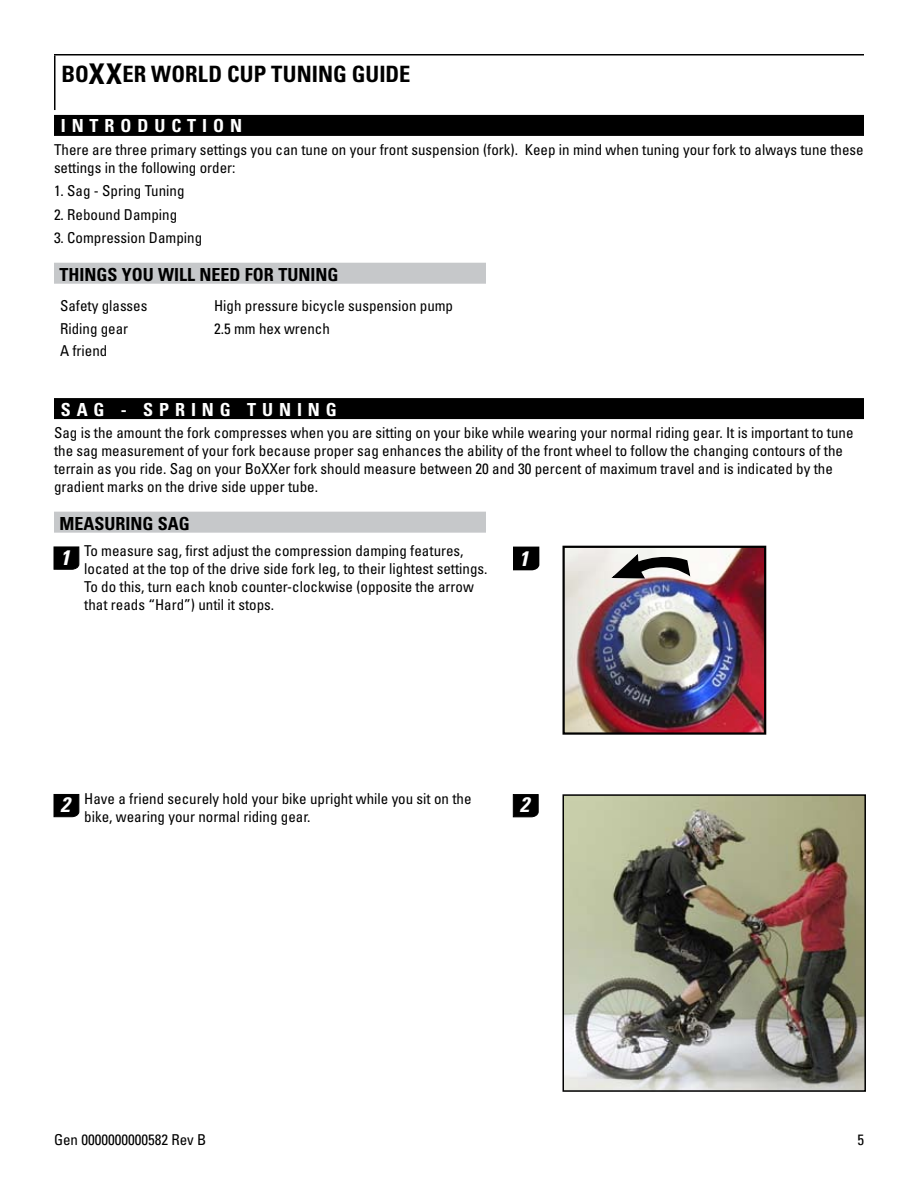
<style>
.page{position:relative;width:918px;height:1188px;background:#fff}
.page>*{position:absolute;margin:0;border:0;box-sizing:border-box;transform-origin:0 0}
.t1{font:700 condensed 22.5px "Univers LT Std";letter-spacing:.005em;color:#000}
.t2{font:italic 700 condensed 21px "Univers LT Std";color:#fff}
.t3{font:700 condensed 18px "Univers LT Std";color:#000}
.t4{font:700 condensed 18px "Univers LT Std";letter-spacing:.33em;color:#fff}
.t5{font:condensed 15px/18px "Univers LT Std";color:#000}
.s1{font-size:28.5px}
.s2{font-weight:700;font-style:italic;font-size:21px;color:#fff}
</style>
<div class="page">
<div style="left:54px;top:115px;width:810px;height:21px;background:#000"></div>
<div style="left:54px;top:263px;width:432px;height:21px;background:#c6c8ca"></div>
<div style="left:54px;top:398px;width:810px;height:21px;background:#000"></div>
<div style="left:54px;top:512px;width:432px;height:21px;background:#c6c8ca"></div>
<svg style="left:53px;top:546px;width:27px;height:24px"></svg>
<div style="left:57px;top:548px;width:16px;height:21px;border:2px solid #000"></div>
<svg style="left:53px;top:794px;width:27px;height:23px"></svg>
<svg style="left:513px;top:546px;width:27px;height:25px"></svg>
<img style="left:565px;top:549px;width:198px;height:183px">
<div style="left:562px;top:546px;width:204px;height:189px;border:2px solid #000"></div>
<svg style="left:610px;top:552px;width:81px;height:27px"></svg>
<svg style="left:513px;top:794px;width:26px;height:23px"></svg>
<img style="left:565px;top:797px;width:298px;height:292px">
<div style="left:562px;top:794px;width:304px;height:298px;border:2px solid #000"></div>
<hr style="left:54px;top:54px;width:810px;height:2px;background:#000">
<hr style="left:54px;top:55px;width:2px;height:55px;background:#000">
<h1 class="t1" style="left:62px;top:60px;width:351px">BO<span class="s1">XX</span>ER WORLD CUP TUNING GUIDE</h1>
<p class="t4" style="left:61px;top:115px;width:183px">INTRODUCTION</p>
<p class="t5" style="left:54px;top:140px;width:811px">There are three primary settings you can tune on your front suspension (fork). Keep in mind when tuning your fork to always tune these settings in the following order:</p>
<p class="t5" style="left:54px;top:182px;width:132px">1. Sag - Spring Tuning</p>
<p class="t5" style="left:54px;top:205px;width:125px">2. Rebound Damping</p>
<p class="t5" style="left:54px;top:229px;width:150px">3. Compression Damping</p>
<p class="t3" style="left:59px;top:263px;width:281px">THINGS YOU WILL NEED FOR TUNING</p>
<p class="t5" style="left:60px;top:297px;width:89px">Safety glasses</p>
<p class="t5" style="left:214px;top:297px;width:241px">High pressure bicycle suspension pump</p>
<p class="t5" style="left:60px;top:319px;width:70px">Riding gear</p>
<p class="t5" style="left:214px;top:319px;width:117px">2.5 mm hex wrench</p>
<p class="t5" style="left:60px;top:341px;width:49px">A friend</p>
<p class="t4" style="left:61px;top:398px;width:16px">SAG</p>
<p class="t4" style="left:121px;top:398px;width:217px">- SPRING TUNING</p>
<p class="t5" style="left:54px;top:424px;width:801px">Sag is the amount the fork compresses when you are sitting on your bike while wearing your normal riding gear. It is important to tune the sag measurement of your fork because proper sag enhances the ability of the front wheel to follow the changing contours of the terrain as you ride. Sag on your BoXXer fork should measure between 20 and 30 percent of maximum travel and is indicated by the gradient marks on the drive side upper tube.</p>
<p class="t3" style="left:59px;top:512px;width:132px">MEASURING SAG</p>
<p class="t5" style="left:84px;top:542px;width:405px;text-indent:-24px"><span class="s2">1</span> To measure sag, first adjust the compression damping features, located at the top of the drive side fork leg, to their lightest settings.<br>To do this, turn each knob counter-clockwise (opposite the arrow that reads “Hard”) until it stops.</p>
<h2 class="t2" style="left:519px;top:545px;width:16px">1</h2>
<p class="t5" style="left:84px;top:789px;width:389px;text-indent:-24px"><span class="s2">2</span> Have a friend securely hold your bike upright while you sit on the bike, wearing your normal riding gear.</p>
<h2 class="t2" style="left:520px;top:792px;width:16px">2</h2>
<p class="t5" style="left:54px;top:1130px;width:154px">Gen 0000000000582 Rev B</p>
<p class="t5" style="left:857px;top:1130px;width:8px">5</p>
</div>
